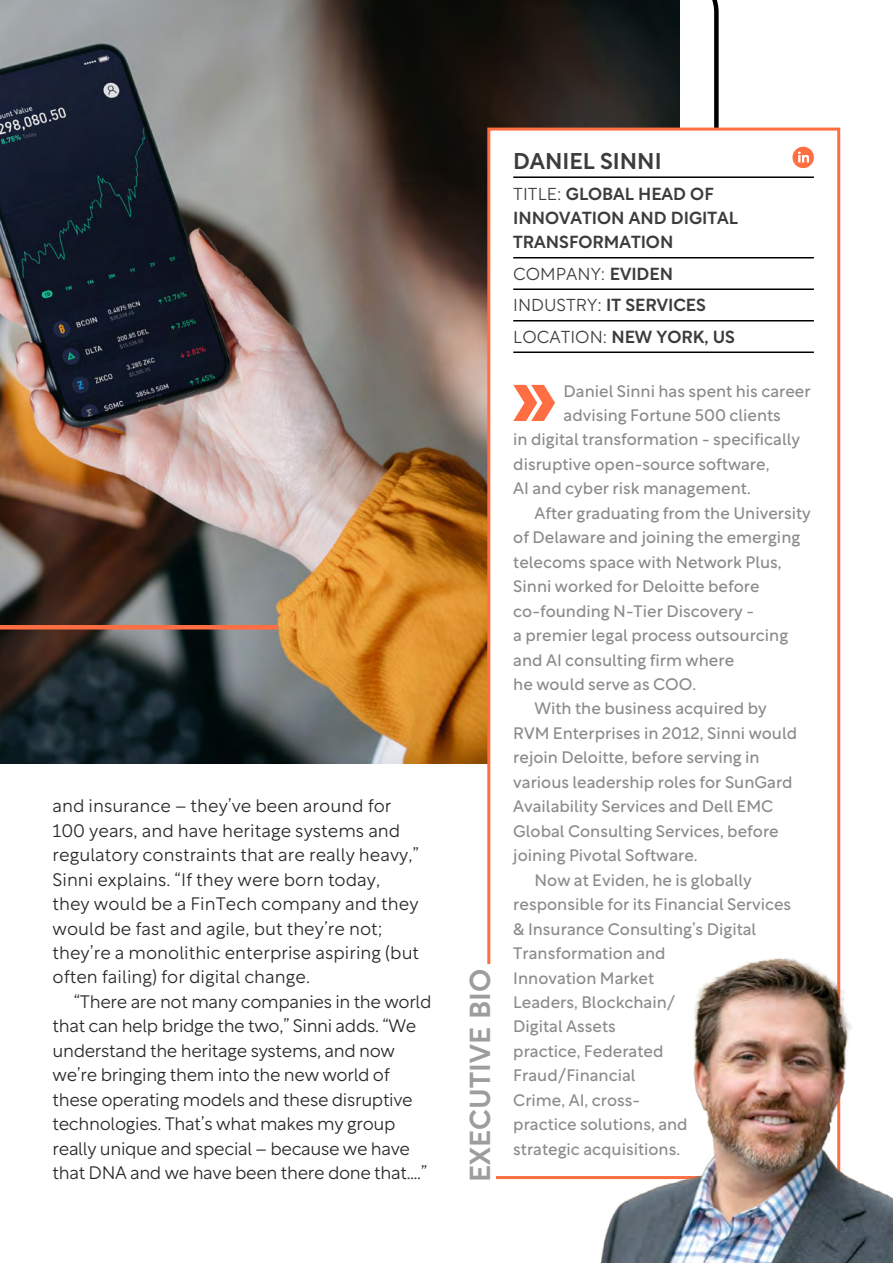
<style>
.page{position:relative;width:893px;height:1263px;background:#fff}
.page>*{position:absolute;margin:0;border:0;box-sizing:border-box;transform-origin:0 0}
.t1{font:500 28.5px "Rotunda";letter-spacing:.01em;color:#9d9d9c}
.Boxout_-_INFO___Part{font:500 22.5px "Rotunda";color:#3c3c3b}
.Body_Copy{font:300 18px/24.5px "Rotunda";letter-spacing:-.02em;color:#282828}
.Body_Copy-2{font:300 18px/24.5px "Rotunda";color:#282828}
.Boxout_-_Sub_info{font:500 17.25px/24px "Rotunda";color:#3c3c3b}
.Boxout_-_Sub_info-2{font:300 17.25px "Rotunda";color:#3c3c3b}
.Boxout_Copy{font:16.5px/24.5px "Rotunda";color:#8b8b8b}
.s1{font-weight:300}
.s2{font-weight:500}
</style>
<div class="page">
<svg style="left:679px;top:0;width:40px;height:128px"></svg>
<img style="left:0;top:0;width:679px;height:763px">
<div style="left:487px;top:128px;width:353px;height:1051px;background:#fff;border:3px solid #ff6e42"></div>
<hr style="left:513px;top:176px;width:301px;height:2px;background:#000">
<hr style="left:513px;top:257px;width:301px;height:1px;background:#000">
<hr style="left:513px;top:288px;width:301px;height:2px;background:#000">
<hr style="left:513px;top:320px;width:301px;height:1px;background:#000">
<hr style="left:513px;top:351px;width:301px;height:2px;background:#000">
<svg style="left:513px;top:385px;width:42px;height:36px"></svg>
<div style="left:470px;top:964px;width:26px;height:218px;background:#fff"></div>
<img style="left:592px;top:931px;width:301px;height:332px">
<img style="left:0;top:132px;width:283px;height:500px">
<div style="left:792px;top:147px;width:22px;height:21px;background:#ff6e42;border-radius:50%"></div>
<svg style="left:798px;top:151px;width:11px;height:11px"></svg>
<p class="Body_Copy-2" style="left:53px;top:792px;width:368px">and insurance – they’ve been around for 100 years, and have heritage systems and regulatory constraints that are really heavy,” Sinni explains. “If they were born today, they would be a FinTech company and they would be fast and agile, but they’re not; they’re a monolithic enterprise aspiring (but often failing) for digital change.</p>
<p class="Body_Copy" style="left:53px;top:987px;width:381px;text-indent:21px">“There are not many companies in the world that can help bridge the two,” Sinni adds. “We understand the heritage systems, and now we’re bringing them into the new world of these operating models and these disruptive technologies. That’s what makes my group really unique and special – because we have that DNA and we have been there done that….”</p>
<p class="t1" style="left:457px;top:1182px;width:215px;rotate:-90deg">EXECUTIVE BIO</p>
<p class="Boxout_-_INFO___Part" style="left:513px;top:143px;width:150px">DANIEL SINNI</p>
<p class="Boxout_-_Sub_info" style="left:513px;top:181px;width:226px"><span class="s1">TITLE:</span> GLOBAL HEAD OF<br>INNOVATION AND DIGITAL<br>TRANSFORMATION</p>
<p class="Boxout_-_Sub_info-2" style="left:513px;top:261px;width:161px">COMPANY: <span class="s2">EVIDEN</span></p>
<p class="Boxout_-_Sub_info" style="left:513px;top:292px;width:194px"><span class="s1">INDUSTRY:</span> IT SERVICES</p>
<p class="Boxout_-_Sub_info" style="left:513px;top:323px;width:223px"><span class="s1">LOCATION:</span> NEW YORK, US</p>
<p class="Boxout_Copy" style="left:564px;top:377px;width:249px">Daniel Sinni has spent his career</p>
<p class="Boxout_Copy" style="left:564px;top:401px;width:219px">advising Fortune 500 clients</p>
<p class="Boxout_Copy" style="left:513px;top:426px;width:288px">in digital transformation - specifically</p>
<p class="Boxout_Copy" style="left:513px;top:450px;width:258px">disruptive open-source software,</p>
<p class="Boxout_Copy" style="left:513px;top:475px;width:239px">AI and cyber risk management.</p>
<p class="Boxout_Copy" style="left:513px;top:499px;width:299px;text-indent:21px">After graduating from the University of Delaware and joining the emerging telecoms space with Network Plus,<br>Sinni worked for Deloitte before co-founding N-Tier Discovery -<br>a premier legal process outsourcing and AI consulting firm where<br>he would serve as COO.</p>
<p class="Boxout_Copy" style="left:513px;top:695px;width:285px;text-indent:21px">With the business acquired by RVM Enterprises in 2012, Sinni would rejoin Deloitte, before serving in various leadership roles for SunGard Availability Services and Dell EMC Global Consulting Services, before joining Pivotal Software.</p>
<p class="Boxout_Copy" style="left:513px;top:866px;width:280px;text-indent:21px">Now at Eviden, he is globally responsible for its Financial Services &amp; Insurance Consulting’s Digital<br>Transformation and<br>Innovation Market<br>Leaders, Blockchain/<br>Digital Assets<br>practice, Federated<br>Fraud/Financial<br>Crime, AI, cross-<br>practice solutions, and<br>strategic acquisitions.</p>
</div>
